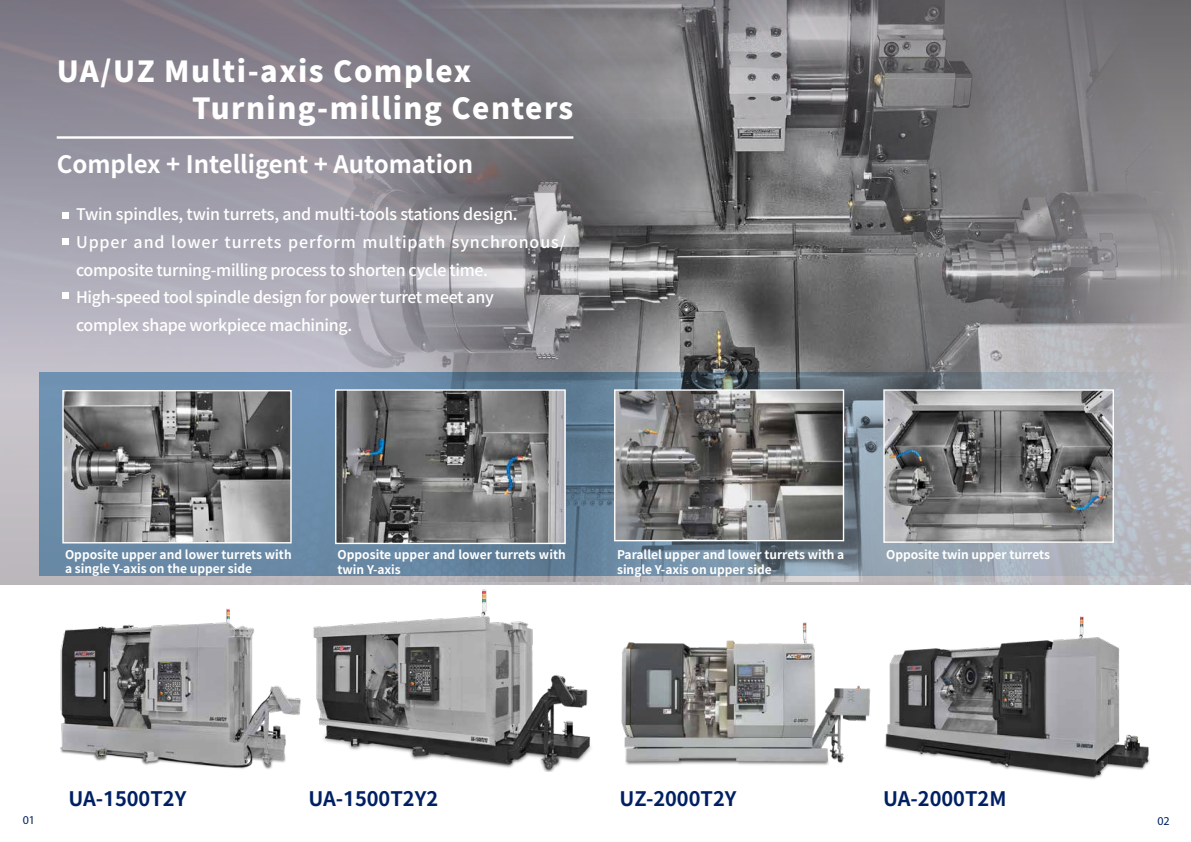
<style>
.page{position:relative;width:1191px;height:842px;background:#fff}
.page>*{position:absolute;margin:0;border:0;box-sizing:border-box;transform-origin:0 0}
.t1{font:29px "Gen Yo Gothic TW H";letter-spacing:.05em;color:#fff}
.t2{font:24px "Gen Yo Gothic TW B";color:#fff}
.t3{font:20px "Gen Yo Gothic TW B";color:#002063}
.t4{font:16px/27.8px "Gen Yo Gothic TW M";letter-spacing:-.02em;color:#fff}
.t5{font:12px/14.4px "Gen Yo Gothic TW B";color:#fff}
.t6{font:12px "Myriad Pro";color:#002063}
</style>
<div class="page">
<img style="left:0;top:0;width:1191px;height:584px">
<img style="left:319px;top:0;width:872px;height:581px">
<hr style="left:57px;top:136px;width:516px;height:3px;background:#fff">
<svg style="left:40px;top:372px;width:1142px;height:203px;background:#7b91a5"></svg>
<img style="left:64px;top:392px;width:226px;height:149px">
<div style="left:62px;top:390px;width:230px;height:153px;border:1px solid #fff"></div>
<img style="left:337px;top:391px;width:227px;height:151px">
<div style="left:335px;top:389px;width:231px;height:155px;border:1px solid #fff"></div>
<img style="left:885px;top:391px;width:227px;height:150px">
<div style="left:883px;top:389px;width:231px;height:154px;border:1px solid #fff"></div>
<img style="left:884px;top:616px;width:266px;height:164px">
<img style="left:60px;top:608px;width:241px;height:161px">
<img style="left:313px;top:589px;width:278px;height:182px">
<img style="left:616px;top:391px;width:226px;height:148px">
<div style="left:614px;top:389px;width:230px;height:152px;border:1px solid #fff"></div>
<img style="left:621px;top:622px;width:250px;height:143px">
<div style="left:62px;top:212px;width:7px;height:6px;background:#fff"></div>
<div style="left:62px;top:238px;width:7px;height:7px;background:#fff"></div>
<div style="left:62px;top:292px;width:7px;height:6px;background:#fff"></div>
<h1 class="t1" style="left:57px;top:55px;width:416px">UA/UZ Multi-axis Complex</h1>
<h1 class="t1" style="left:192px;top:92px;width:383px">Turning-milling Centers</h1>
<h2 class="t2" style="left:57px;top:150px;width:418px">Complex + Intelligent + Automation</h2>
<p class="t4" style="left:76px;top:200px;width:491px">Twin spindles, twin turrets, and multi-tools stations design.<br>Upper and lower turrets perform multipath synchronous/ composite turning-milling process to shorten cycle time.<br>High-speed tool spindle design for power turret meet any<br>complex shape workpiece machining.</p>
<p class="t5" style="left:65px;top:547px;width:228px">Opposite upper and lower turrets with a single Y-axis on the upper side</p>
<p class="t5" style="left:337px;top:548px;width:230px">Opposite upper and lower turrets with twin Y-axis</p>
<p class="t5" style="left:617px;top:548px;width:229px">Parallel upper and lower turrets with a single Y-axis on upper side</p>
<p class="t5" style="left:886px;top:547px;width:165px">Opposite twin upper turrets</p>
<p class="t3" style="left:68px;top:788px;width:119px">UA-1500T2Y</p>
<p class="t3" style="left:308px;top:788px;width:131px">UA-1500T2Y2</p>
<p class="t3" style="left:619px;top:788px;width:119px">UZ-2000T2Y</p>
<p class="t3" style="left:883px;top:788px;width:125px">UA-2000T2M</p>
<p class="t6" style="left:23px;top:812px;width:14px">01</p>
<p class="t6" style="left:1157px;top:813px;width:14px">02</p>
</div>
